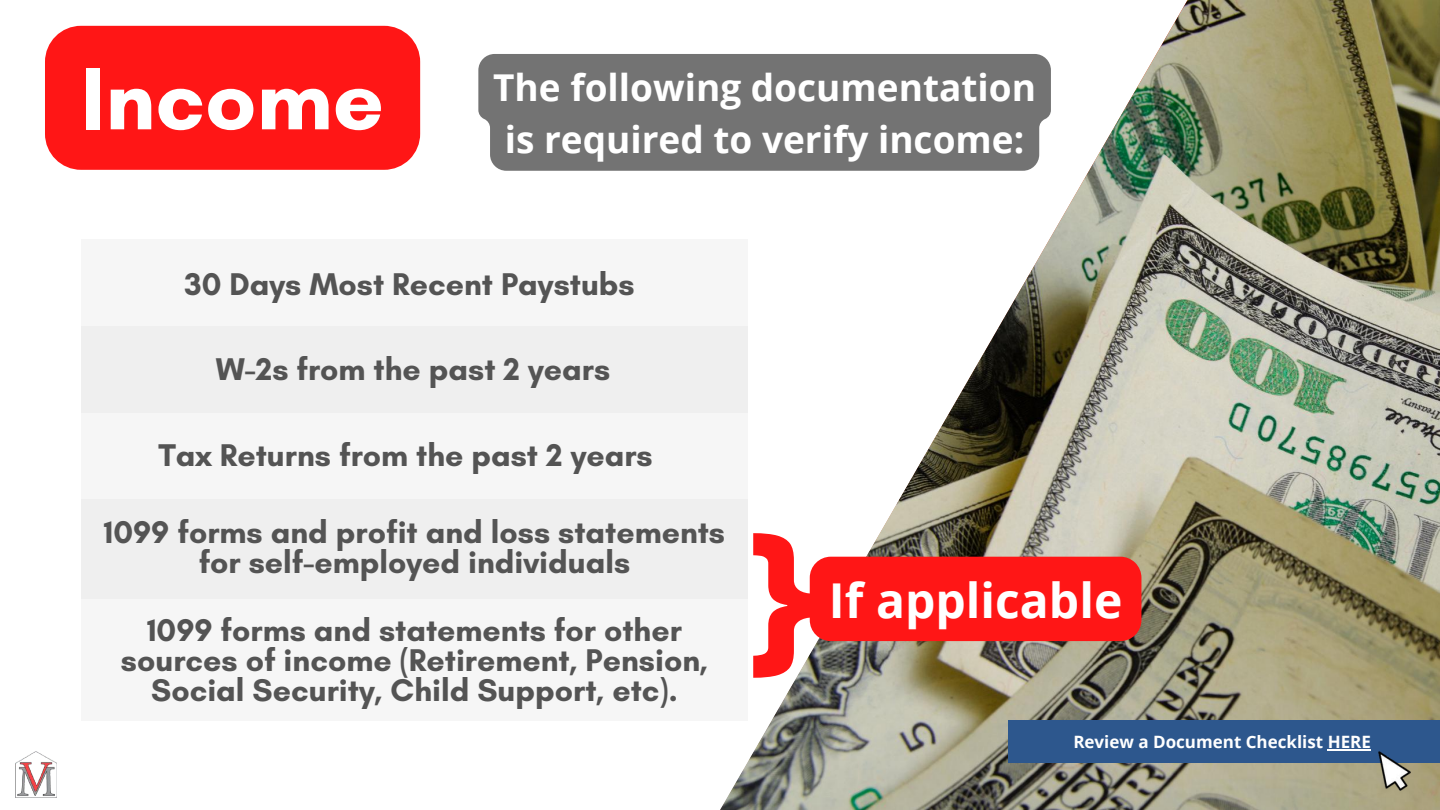
<style>
.page{position:relative;width:1440px;height:810px;background:#fff}
.page>*{position:absolute;margin:0;border:0;box-sizing:border-box;transform-origin:0 0}
.t1{font:800 162.1px "Open Sans";color:#ff1616}
.t2{font:700 90px "Glacial Indifference";color:#fff}
.t3{font:700 48.1px "Open Sans";color:#fff}
.t4{font:700 37px/51.8px "Open Sans";color:#fff;text-align:center}
.t5{font:700 32px/30px "Glacial Indifference";color:#545454;text-align:center}
.t6{font:700 17px "Open Sans";color:#fff}
</style>
<div class="page">
<div style="left:45px;top:26px;width:375px;height:144px;background:#ff1616"></div>
<img style="left:720px;top:0;width:720px;height:810px">
<div style="left:81px;top:239px;width:667px;height:87px;background:#f6f6f6"></div>
<div style="left:81px;top:412px;width:667px;height:87px;background:#f6f6f6"></div>
<div style="left:81px;top:586px;width:667px;height:135px;background:#f6f6f6"></div>
<div style="left:81px;top:326px;width:667px;height:87px;background:#efefef"></div>
<div style="left:81px;top:499px;width:667px;height:100px;background:#efefef"></div>
<div style="left:478px;top:54px;width:573px;height:117px;background:#737373"></div>
<div style="left:810px;top:557px;width:331px;height:84px;background:#ff1616"></div>
<div style="left:1009px;top:720px;width:431px;height:43px;background:#2d578d"></div>
<img style="left:1379px;top:752px;width:32px;height:39px">
<hr style="left:1328px;top:750px;width:43px;height:1px;background:#fff">
<img style="left:16px;top:752px;width:40px;height:46px">
<h2 class="t2" style="left:81px;top:44px;width:305px">Income</h2>
<p class="t4" style="left:493px;top:61px;width:544px">The following documentation is required to verify income:</p>
<p class="t5" style="left:184px;top:268px;width:452px">30 Days Most Recent Paystubs</p>
<p class="t5" style="left:216px;top:354px;width:396px">W-2s from the past 2 years</p>
<p class="t5" style="left:158px;top:440px;width:496px">Tax Returns from the past 2 years</p>
<p class="t5" style="left:104px;top:517px;width:623px">1099 forms and profit and loss statements for self-employed individuals</p>
<p class="t5" style="left:121px;top:615px;width:589px">1099 forms and statements for other sources of income (Retirement, Pension,<br>Social Security, Child Support, etc).</p>
<h1 class="t1" style="left:748px;top:477px;width:72px">}</h1>
<h3 class="t3" style="left:829px;top:566px;width:295px">If applicable</h3>
<p class="t6" style="left:1073px;top:730px;width:299px">Review a Document Checklist HERE</p>
</div>
